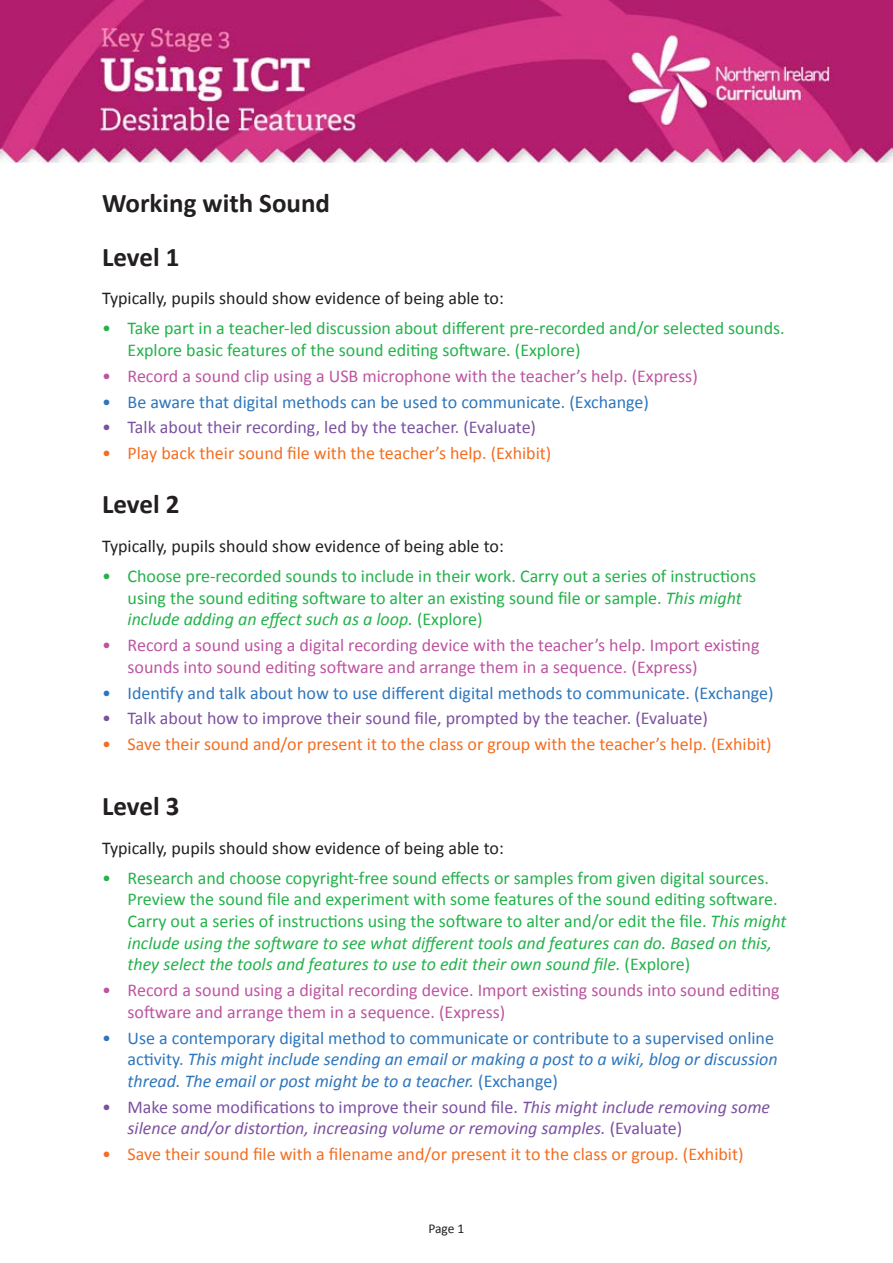
<style>
.page{position:relative;width:893px;height:1263px;background:#fff}
.page>*{position:absolute;margin:0;border:0;box-sizing:border-box;transform-origin:0 0}
.t1{font:700 27px/54px "Calibri";color:#231f20}
.t2{font:18px/21.6px "Calibri";color:#23b24b}
.t3{font:18px/21.6px "Calibri";color:#bc55a1}
.t4{font:18px "Calibri";color:#f36e21}
.t5{font:italic 18px/21.6px "Calibri";color:#2e76bc}
.t6{font:18px "Calibri";color:#231f20}
.t7{font:italic 18px/21.6px "Calibri";color:#7c51a1}
.t8{font:18px "Calibri";color:#2e76bc}
.t9{font:18px "Calibri";color:#7c51a1}
.t10{font:13.5px "Calibri";color:#231f20}
.s1{font-style:italic}
.s2{font-style:normal}
</style>
<div class="page">
<img style="left:0;top:0;width:893px;height:162px">
<h1 class="t1" style="left:102px;top:176px;width:230px">Working with Sound<br>Level 1</h1>
<p class="t6" style="left:102px;top:287px;width:403px">Typically, pupils should show evidence of being able to:</p>
<p class="t2" style="left:128px;top:318px;width:659px;text-indent:-26px">• Take part in a teacher-led discussion about different pre-recorded and/or selected sounds.<br>Explore basic features of the sound editing software. (Explore)</p>
<p class="t3" style="left:102px;top:365px;width:597px">• Record a sound clip using a USB microphone with the teacher’s help. (Express)</p>
<p class="t8" style="left:102px;top:390px;width:548px">• Be aware that digital methods can be used to communicate. (Exchange)</p>
<p class="t9" style="left:102px;top:416px;width:436px">• Talk about their recording, led by the teacher. (Evaluate)</p>
<p class="t4" style="left:102px;top:442px;width:451px">• Play back their sound file with the teacher’s help. (Exhibit)</p>
<h1 class="t1" style="left:102px;top:477px;width:79px">Level 2</h1>
<p class="t6" style="left:102px;top:535px;width:403px">Typically, pupils should show evidence of being able to:</p>
<p class="t2" style="left:128px;top:565px;width:630px;text-indent:-26px">• Choose pre-recorded sounds to include in their work. Carry out a series of instructions using the sound editing software to alter an existing sound file or sample. <span class="s1">This might include adding an effect such as a loop.</span> (Explore)</p>
<p class="t3" style="left:128px;top:634px;width:633px;text-indent:-26px">• Record a sound using a digital recording device with the teacher’s help. Import existing sounds into sound editing software and arrange them in a sequence. (Express)</p>
<p class="t8" style="left:102px;top:681px;width:673px">• Identify and talk about how to use different digital methods to communicate. (Exchange)</p>
<p class="t9" style="left:102px;top:707px;width:607px">• Talk about how to improve their sound file, prompted by the teacher. (Evaluate)</p>
<p class="t4" style="left:102px;top:733px;width:671px">• Save their sound and/or present it to the class or group with the teacher’s help. (Exhibit)</p>
<h1 class="t1" style="left:102px;top:779px;width:79px">Level 3</h1>
<p class="t6" style="left:102px;top:836px;width:403px">Typically, pupils should show evidence of being able to:</p>
<p class="t2" style="left:128px;top:867px;width:661px;text-indent:-26px">• Research and choose copyright-free sound effects or samples from given digital sources.<br>Preview the sound file and experiment with some features of the sound editing software.<br>Carry out a series of instructions using the software to alter and/or edit the file. <span class="s1">This might include using the software to see what different tools and features can do. Based on this, they select the tools and features to use to edit their own sound file.</span> (Explore)</p>
<p class="t3" style="left:128px;top:979px;width:654px;text-indent:-26px">• Record a sound using a digital recording device. Import existing sounds into sound editing software and arrange them in a sequence. (Express)</p>
<p class="t5" style="left:128px;top:1026px;width:652px;text-indent:-26px"><span class="s2">• Use a contemporary digital method to communicate or contribute to a supervised online activity.</span> This might include sending an email or making a post to a wiki, blog or discussion thread. The email or post might be to a teacher. <span class="s2">(Exchange)</span></p>
<p class="t7" style="left:128px;top:1095px;width:644px;text-indent:-26px"><span class="s2">• Make some modifications to improve their sound file.</span> This might include removing some silence and/or distortion, increasing volume or removing samples. <span class="s2">(Evaluate)</span></p>
<p class="t4" style="left:102px;top:1143px;width:643px">• Save their sound file with a filename and/or present it to the class or group. (Exhibit)</p>
<p class="t10" style="left:428px;top:1220px;width:38px">Page 1</p>
</div>
